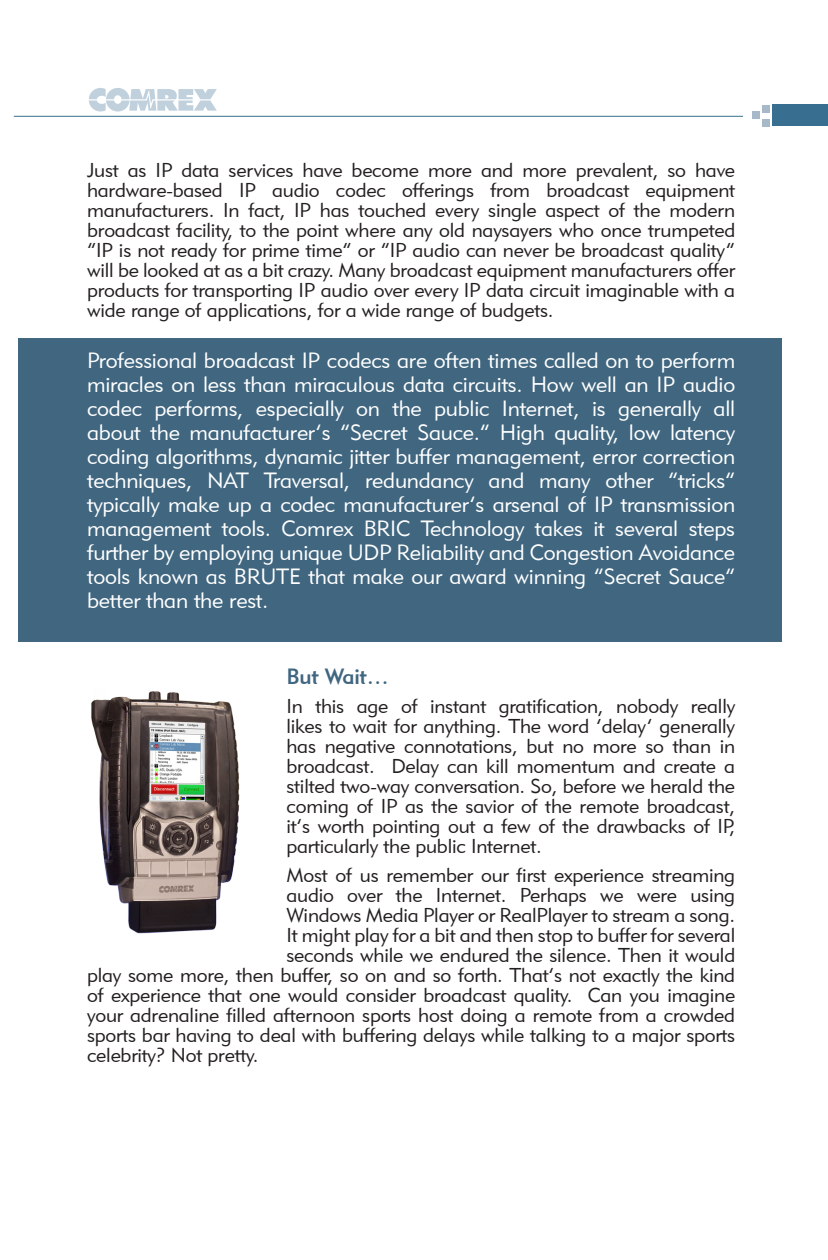
<style>
.page{position:relative;width:828px;height:1260px;background:#fff}
.page>*{position:absolute;margin:0;border:0;box-sizing:border-box;transform-origin:0 0}
.t1{font:22px/24px "Geometric 415 BT Lite A";letter-spacing:-.01em;color:#fff;text-align:justify}
.t2{font:22px "Geometric 415 BT Medium A";letter-spacing:-.01em;color:#406680}
.Paragraph{font:20px/20px "Geometric 415 BT Lite A";letter-spacing:-.01em;color:#231f20;text-align:justify}
</style>
<div class="page">
<div style="left:772px;top:105px;width:56px;height:21px;background:#386e8f"></div>
<hr style="left:14px;top:116px;width:729px;height:1px;background:#386e8f">
<svg style="left:89px;top:88px;width:128px;height:24px"></svg>
<div style="left:762px;top:105px;width:8px;height:8px;background:#a7b8c8"></div>
<div style="left:752px;top:111px;width:8px;height:8px;background:#a7b8c8"></div>
<div style="left:762px;top:119px;width:8px;height:8px;background:#a7b8c8"></div>
<div style="left:18px;top:338px;width:763px;height:304px;background:#406680"></div>
<img style="left:91px;top:691px;width:149px;height:243px">
<p class="Paragraph" style="left:87px;top:160px;width:650px">Just as IP data services have become more and more prevalent, so have hardware-based IP audio codec offerings from broadcast equipment manufacturers. In fact, IP has touched every single aspect of the modern broadcast facility, to the point where any old naysayers who once trumpeted “IP is not ready for prime time” or “IP audio can never be broadcast quality” will be looked at as a bit crazy. Many broadcast equipment manufacturers offer products for transporting IP audio over every IP data circuit imaginable with a wide range of applications, for a wide range of budgets.</p>
<p class="t1" style="left:87px;top:348px;width:650px">Professional broadcast IP codecs are often times called on to perform miracles on less than miraculous data circuits. How well an IP audio codec performs, especially on the public Internet, is generally all about the manufacturer’s “Secret Sauce.” High quality, low latency coding algorithms, dynamic jitter buffer management, error correction techniques, NAT Traversal, redundancy and many other “tricks” typically make up a codec manufacturer’s arsenal of IP transmission management tools. Comrex BRIC Technology takes it several steps further by employing unique UDP Reliability and Congestion Avoidance tools known as BRUTE that make our award winning “Secret Sauce” better than the rest.</p>
<p class="t2" style="left:287px;top:663px;width:104px">But Wait…</p>
<p class="Paragraph" style="left:287px;top:696px;width:450px">In this age of instant gratification, nobody really likes to wait for anything. The word ‘delay’ generally has negative connotations, but no more so than in broadcast. Delay can kill momentum and create a stilted two-way conversation. So, before we herald the coming of IP as the savior of the remote broadcast, it’s worth pointing out a few of the drawbacks of IP, particularly the public Internet.</p>
<p class="Paragraph" style="left:287px;top:865px;width:450px">Most of us remember our first experience streaming</p>
<p class="Paragraph" style="left:287px;top:885px;width:450px">audio over the Internet. Perhaps we were using</p>
<p class="Paragraph" style="left:287px;top:905px;width:450px">Windows Media Player or RealPlayer to stream a song.</p>
<p class="Paragraph" style="left:287px;top:925px;width:450px">It might play for a bit and then stop to buffer for several</p>
<p class="Paragraph" style="left:287px;top:945px;width:450px">seconds while we endured the silence. Then it would</p>
<p class="Paragraph" style="left:87px;top:965px;width:650px">play some more, then buffer, so on and so forth. That’s not exactly the kind</p>
<p class="Paragraph" style="left:87px;top:985px;width:650px">of experience that one would consider broadcast quality. Can you imagine</p>
<p class="Paragraph" style="left:87px;top:1005px;width:650px">your adrenaline filled afternoon sports host doing a remote from a crowded</p>
<p class="Paragraph" style="left:87px;top:1025px;width:650px">sports bar having to deal with buffering delays while talking to a major sports</p>
<p class="Paragraph" style="left:87px;top:1045px;width:173px">celebrity? Not pretty.</p>
</div>
